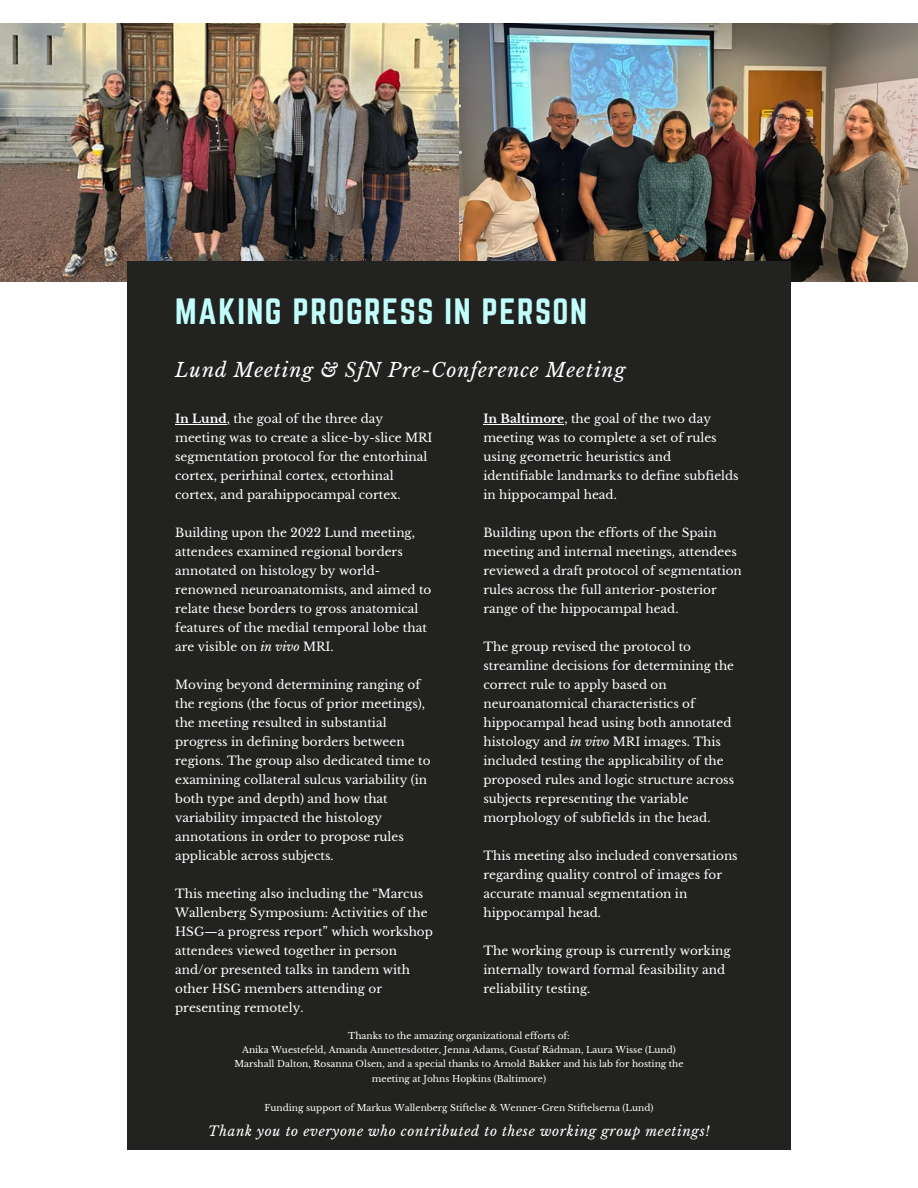
<style>
.page{position:relative;width:918px;height:1188px;background:#fff}
.page>*{position:absolute;margin:0;border:0;box-sizing:border-box;transform-origin:0 0}
.t1{font:31.95px "Norwester";letter-spacing:.05em;color:#c1fffc}
.t2{font:italic 19.2px "Libre Baskerville";letter-spacing:.05em;color:#fff}
.t3{font:italic 13.5px "Libre Baskerville";letter-spacing:.05em;color:#fff}
.t4{font:12px/19px "Libre Baskerville";color:#fff}
.t5{font:9px/14.4px "Libre Baskerville";color:#fff;text-align:center}
.s1{font-weight:700}
.s2{font-style:italic}
</style>
<div class="page">
<img style="left:0;top:24px;width:918px;height:257px">
<div style="left:127px;top:261px;width:664px;height:889px;background:#222320"></div>
<hr style="left:175px;top:424px;width:52px;height:1px;background:#fff">
<hr style="left:483px;top:424px;width:81px;height:1px;background:#fff">
<p class="t1" style="left:175px;top:292px;width:413px">MAKING PROGRESS IN PERSON</p>
<p class="t2" style="left:175px;top:358px;width:452px">Lund Meeting &amp; SfN Pre-Conference Meeting</p>
<h1 class="t4" style="left:175px;top:409px;width:210px"><span class="s1">In Lund</span>, the goal of the three day</h1>
<h2 class="t4" style="left:175px;top:428px;width:259px">meeting was to create a slice-by-slice MRI segmentation protocol for the entorhinal cortex, perirhinal cortex, ectorhinal cortex, and parahippocampal cortex.</h2>
<h2 class="t4" style="left:175px;top:523px;width:241px">Building upon the 2022 Lund meeting,</h2>
<h4 class="t4" style="left:175px;top:542px;width:258px">attendees examined regional borders annotated on histology by world&shy;renowned neuroanatomists, and aimed to relate these borders to gross anatomical features of the medial temporal lobe that are visible on <span class="s2">in vivo</span> MRI.</h4>
<h4 class="t4" style="left:175px;top:675px;width:247px">Moving beyond determining ranging of</h4>
<h4 class="t4" style="left:175px;top:694px;width:257px">the regions (the focus of prior meetings), the meeting resulted in substantial progress in defining borders between regions. The group also dedicated time to examining collateral sulcus variability (in both type and depth) and how that variability impacted the histology annotations in order to propose rules applicable across subjects.</h4>
<h4 class="t4" style="left:175px;top:884px;width:250px">This meeting also including the “Marcus</h4>
<h4 class="t4" style="left:175px;top:903px;width:259px">Wallenberg Symposium: Activities of the HSG—a progress report” which workshop attendees viewed together in person and/or presented talks in tandem with other HSG members attending or presenting remotely.</h4>
<h4 class="t4" style="left:483px;top:409px;width:257px"><span class="s1">In Baltimore</span>, the goal of the two day meeting was to complete a set of rules using geometric heuristics and identifiable landmarks to define subfields in hippocampal head.</h4>
<h4 class="t4" style="left:483px;top:523px;width:260px">Building upon the efforts of the Spain meeting and internal meetings, attendees reviewed a draft protocol of segmentation rules across the full anterior-posterior range of the hippocampal head.</h4>
<h4 class="t4" style="left:483px;top:637px;width:252px">The group revised the protocol to streamline decisions for determining the correct rule to apply based on neuroanatomical characteristics of hippocampal head using both annotated histology and <span class="s2">in vivo</span> MRI images. This included testing the applicability of the proposed rules and logic structure across subjects representing the variable morphology of subfields in the head.</h4>
<h4 class="t4" style="left:483px;top:846px;width:256px">This meeting also included conversations regarding quality control of images for accurate manual segmentation in hippocampal head.</h4>
<h4 class="t4" style="left:483px;top:941px;width:249px">The working group is currently working internally toward formal feasibility and reliability testing.</h4>
<p class="t5" style="left:348px;top:1028px;width:223px">Thanks to the amazing organizational efforts of:</p>
<p class="t5" style="left:242px;top:1043px;width:435px">Anika Wuestefeld, Amanda Annettesdotter, Jenna Adams, Gustaf Rådman, Laura Wisse (Lund)</p>
<p class="t5" style="left:234px;top:1057px;width:451px">Marshall Dalton, Rosanna Olsen, and a special thanks to Arnold Bakker and his lab for hosting the meeting at Johns Hopkins (Baltimore)</p>
<p class="t5" style="left:265px;top:1100px;width:390px">Funding support of Markus Wallenberg Stiftelse &amp; Wenner-Gren Stiftelserna (Lund)</p>
<h4 class="t3" style="left:208px;top:1123px;width:503px">Thank you to everyone who contributed to these working group meetings!</h4>
</div>
